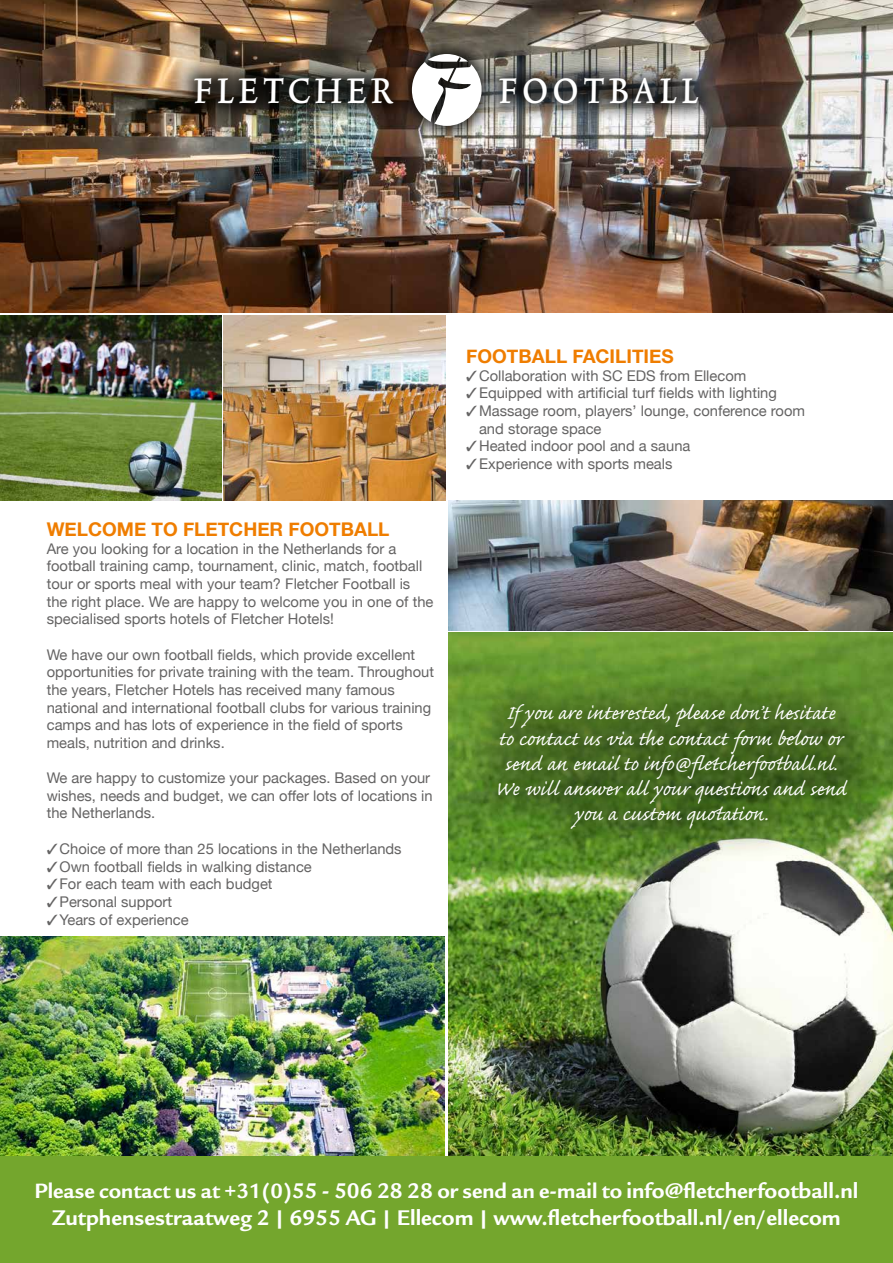
<style>
.page{position:relative;width:893px;height:1263px;background:#fff}
.page>*{position:absolute;margin:0;border:0;box-sizing:border-box;transform-origin:0 0}
.t1{font:42px "Trinite No 2 Med Con";letter-spacing:.125em;color:#fff}
.t2{font:25.5px/25.2px "Caflisch Script Pro";color:#fff;text-align:center}
.t3{font:700 23.1px "Legacy Sans ITC Std";color:#fff}
.t4{font:700 22.5px "Legacy Sans ITC Std";color:#fff}
.t5{font:700 18.9px "Helvetica Neue";color:#ef7d00}
.t6{font:14.7px/17.7px "Helvetica Neue";color:#646363}
.s1{font-size:23.1px}
</style>
<div class="page">
<img style="left:448px;top:500px;width:445px;height:130px">
<img style="left:0;top:0;width:893px;height:313px">
<img style="left:0;top:316px;width:221px;height:184px">
<img style="left:224px;top:316px;width:221px;height:184px">
<img style="left:0;top:936px;width:445px;height:220px">
<img style="left:448px;top:632px;width:445px;height:524px">
<div style="left:460px;top:665px;width:426px;height:203px;background:#000;opacity:.3"></div>
<div style="left:175px;top:34px;width:543px;height:112px;background:#000;opacity:.86"></div>
<svg style="left:412px;top:54px;width:70px;height:72px"></svg>
<div style="left:0;top:1156px;width:893px;height:107px;background:#74a62d"></div>
<h1 class="t1" style="left:194px;top:72px;width:200px">FLETCHER</h1>
<h1 class="t1" style="left:499px;top:72px;width:200px">FOOTBALL</h1>
<p class="t5" style="left:47px;top:514px;width:344px">WELCOME TO FLETCHER FOOTBALL</p>
<p class="t6" style="left:47px;top:540px;width:388px">Are you looking for a location in the Netherlands for a football training camp, tournament, clinic, match, football tour or sports meal with your team? Fletcher Football is the right place. We are happy to welcome you in one of the specialised sports hotels of Fletcher Hotels!</p>
<p class="t6" style="left:47px;top:646px;width:389px">We have our own football fields, which provide excellent opportunities for private training with the team. Throughout the years, Fletcher Hotels has received many famous national and international football clubs for various training camps and has lots of experience in the field of sports meals, nutrition and drinks.</p>
<p class="t6" style="left:47px;top:770px;width:387px">We are happy to customize your packages. Based on your wishes, needs and budget, we can offer lots of locations in the Netherlands.</p>
<p class="t6" style="left:47px;top:840px;width:356px">✓Choice of more than 25 locations in the Netherlands</p>
<p class="t6" style="left:47px;top:858px;width:267px">✓Own football fields in walking distance</p>
<p class="t6" style="left:47px;top:876px;width:227px">✓For each team with each budget</p>
<p class="t6" style="left:47px;top:894px;width:127px">✓Personal support</p>
<p class="t6" style="left:47px;top:911px;width:144px">✓Years of experience</p>
<p class="t5" style="left:466px;top:341px;width:209px">FOOTBALL FACILITIES</p>
<p class="t6" style="left:466px;top:367px;width:282px">✓Collaboration with SC EDS from Ellecom</p>
<p class="t6" style="left:466px;top:385px;width:312px">✓Equipped with artificial turf fields with lighting</p>
<p class="t6" style="left:479px;top:403px;width:327px;text-indent:-13px">✓Massage room, players’ lounge, conference room and storage space</p>
<p class="t6" style="left:466px;top:438px;width:226px">✓Heated indoor pool and a sauna</p>
<p class="t6" style="left:466px;top:456px;width:208px">✓Experience with sports meals</p>
<h2 class="t2" style="left:495px;top:703px;width:353px">If you are interested, please don’t hesitate<br>to contact us via the contact form below or send an email to info@fletcherfootball.nl.<br>We will answer all your questions and send you a custom quotation.</h2>
<h3 class="t4" style="left:34px;top:1177px;width:825px">Please contact us at +31(0)<span class="s1">55 - 506 28 28</span> or send an e-mail to <span class="s1">info@fletcherfootball.nl</span></h3>
<h3 class="t3" style="left:52px;top:1205px;width:790px">Zutphensestraatweg 2 | 6955 AG | Ellecom | www.fletcherfootball.nl/en/ellecom</h3>
</div>
